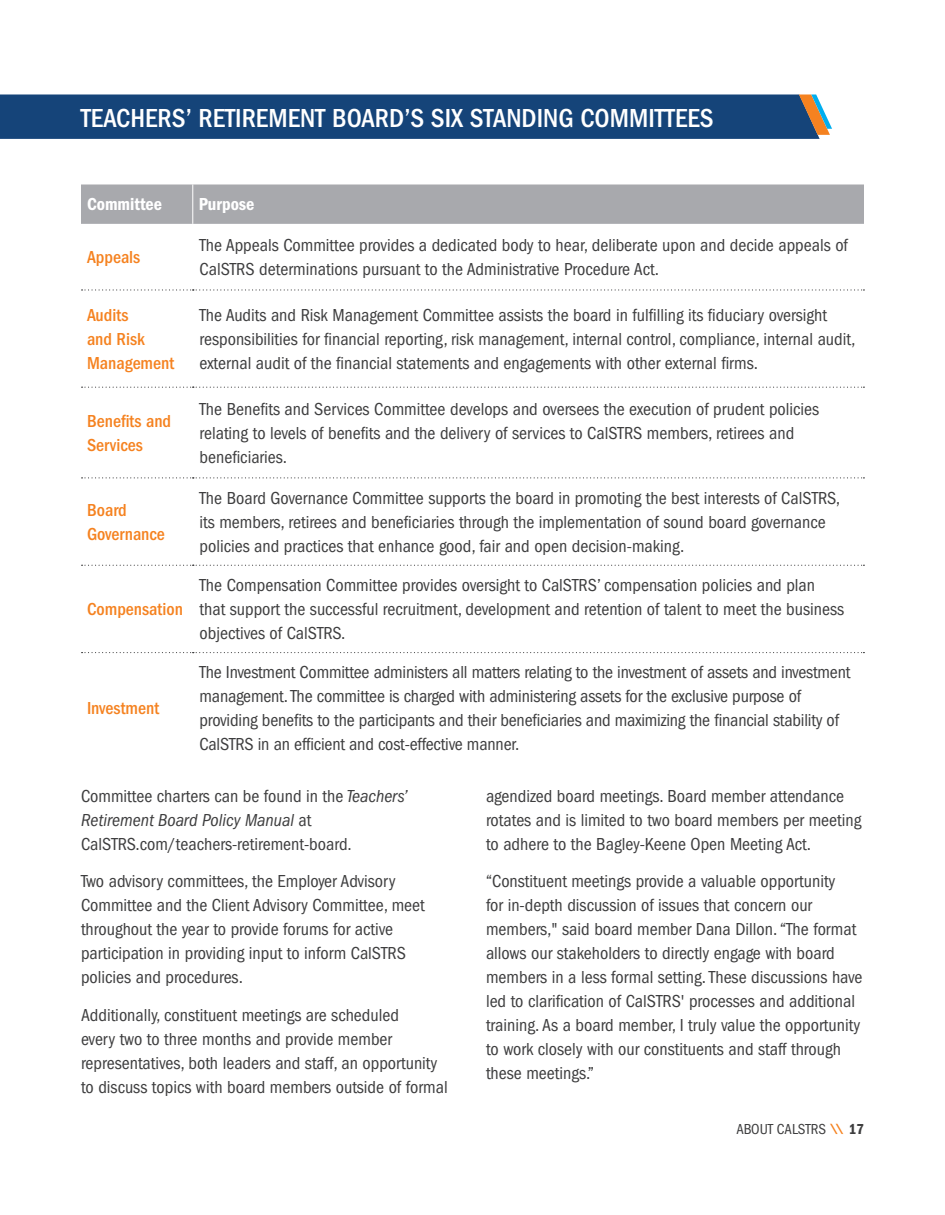
<style>
.page{position:relative;width:945px;height:1215px;background:#fff}
.page>*{position:absolute;margin:0;border:0;box-sizing:border-box;transform-origin:0 0}
.H3-header{font:500 condensed 27px "ITC Franklin Gothic Std";color:#fff}
.Paragraph{font:condensed 18px/24px "ITC Franklin Gothic Std";color:#3e3e3f}
.Body_bold{font:500 condensed 18px/24px "ITC Franklin Gothic Std";color:#f58220}
.body_cap_bold{font:18px "ITC Franklin Gothic Std Dm Cd";color:#fff}
.t1{font:condensed 15px "ITC Franklin Gothic Std";color:#3e3e3f}
.s1{font-style:italic}
.s2{font-family:"ITC Franklin Gothic Std Hvy";font-stretch:normal;font-size:12px;color:#f58220}
.s3{font-family:"ITC Franklin Gothic Std Dm Cd";font-stretch:normal}
</style>
<div class="page">
<div style="left:81px;top:184px;width:783px;height:40px;background:#a8a9ad"></div>
<hr style="left:192px;top:184px;width:1px;height:40px;background:#fff">
<svg style="left:82px;top:289px;width:782px;height:2px"></svg>
<svg style="left:82px;top:387px;width:782px;height:1px"></svg>
<svg style="left:82px;top:477px;width:782px;height:1px"></svg>
<svg style="left:82px;top:565px;width:782px;height:1px"></svg>
<svg style="left:82px;top:652px;width:782px;height:1px"></svg>
<div style="left:0;top:94px;width:832px;height:45px;background:#154479"></div>
<h3 class="H3-header" style="left:81px;top:102px;width:634px">TEACHERS’ RETIREMENT BOARD’S SIX STANDING COMMITTEES</h3>
<p class="body_cap_bold" style="left:87px;top:194px;width:77px">Committee</p>
<p class="body_cap_bold" style="left:199px;top:194px;width:57px">Purpose</p>
<p class="Body_bold" style="left:87px;top:245px;width:55px">Appeals</p>
<p class="Paragraph" style="left:200px;top:233px;width:650px">The Appeals Committee provides a dedicated body to hear, deliberate upon and decide appeals of<br>CalSTRS determinations pursuant to the Administrative Procedure Act.</p>
<p class="Body_bold" style="left:87px;top:303px;width:89px">Audits<br>and Risk<br>Management</p>
<p class="Paragraph" style="left:200px;top:303px;width:657px">The Audits and Risk Management Committee assists the board in fulfilling its fiduciary oversight responsibilities for financial reporting, risk management, internal control, compliance, internal audit, external audit of the financial statements and engagements with other external firms.</p>
<p class="Body_bold" style="left:87px;top:409px;width:86px">Benefits and<br>Services</p>
<p class="Paragraph" style="left:200px;top:397px;width:621px">The Benefits and Services Committee develops and oversees the execution of prudent policies relating to levels of benefits and the delivery of services to CalSTRS members, retirees and beneficiaries.</p>
<p class="Body_bold" style="left:87px;top:498px;width:79px">Board<br>Governance</p>
<p class="Body_bold" style="left:87px;top:597px;width:97px">Compensation</p>
<p class="Paragraph" style="left:200px;top:486px;width:642px">The Board Governance Committee supports the board in promoting the best interests of CalSTRS, its members, retirees and beneficiaries through the implementation of sound board governance policies and practices that enhance good, fair and open decision-making.</p>
<p class="Paragraph" style="left:200px;top:573px;width:646px">The Compensation Committee provides oversight to CalSTRS’ compensation policies and plan that support the successful recruitment, development and retention of talent to meet the business objectives of CalSTRS.</p>
<p class="Paragraph" style="left:200px;top:661px;width:652px">The Investment Committee administers all matters relating to the investment of assets and investment management. The committee is charged with administering assets for the exclusive purpose of providing benefits to the participants and their beneficiaries and maximizing the financial stability of CalSTRS in an efficient and cost-effective manner.</p>
<p class="Paragraph" style="left:81px;top:784px;width:329px">Committee charters can be found in the <span class="s1">Teachers’<br>Retirement Board Policy Manual</span> at<br>CalSTRS.com/teachers-retirement-board.</p>
<p class="Paragraph" style="left:81px;top:869px;width:345px">Two advisory committees, the Employer Advisory Committee and the Client Advisory Committee, meet throughout the year to provide forums for active participation in providing input to inform CalSTRS policies and procedures.</p>
<p class="Paragraph" style="left:81px;top:1003px;width:368px">Additionally, constituent meetings are scheduled<br>every two to three months and provide member representatives, both leaders and staff, an opportunity to discuss topics with board members outside of formal</p>
<p class="Body_bold" style="left:87px;top:697px;width:74px">Investment</p>
<p class="Paragraph" style="left:486px;top:784px;width:377px">agendized board meetings. Board member attendance rotates and is limited to two board members per meeting to adhere to the Bagley-Keene Open Meeting Act.</p>
<p class="Paragraph" style="left:486px;top:869px;width:378px">“Constituent meetings provide a valuable opportunity<br>for in-depth discussion of issues that concern our members," said board member Dana Dillon. “The format allows our stakeholders to directly engage with board members in a less formal setting. These discussions have led to clarification of CalSTRS' processes and additional training. As a board member, I truly value the opportunity to work closely with our constituents and staff through these meetings.”</p>
<p class="t1" style="left:736px;top:1121px;width:129px">ABOUT CALSTRS <span class="s2">\\</span> <span class="s3">17</span></p>
</div>
